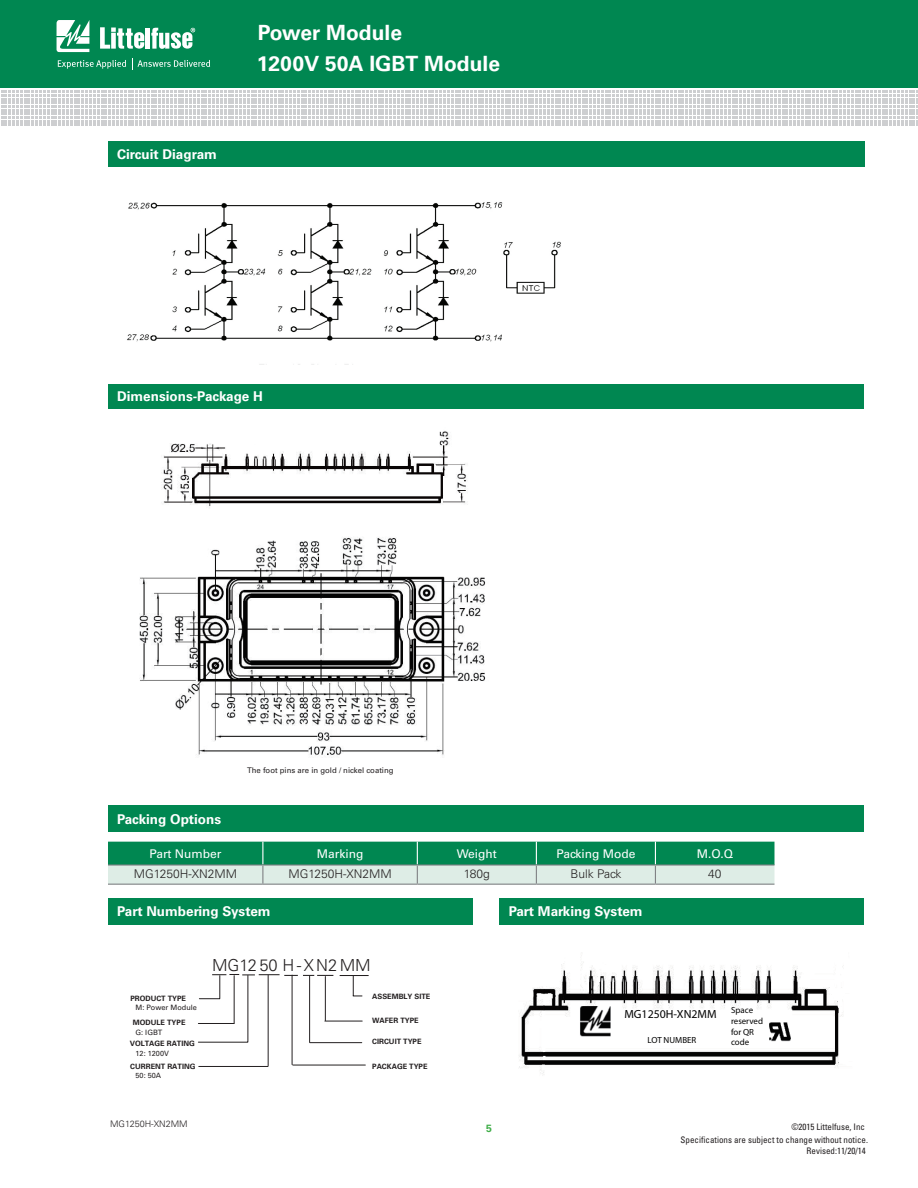
<style>
.page{position:relative;width:918px;height:1188px;background:#fff}
.page>*{position:absolute;margin:0;border:0;box-sizing:border-box;transform-origin:0 0}
.t1{font:700 21px "Univers LT Std";color:#fff}
.t2{font:300 16.5px "Univers LT Std";color:#231f20}
.t3{font:700 13.5px "Univers LT Std";color:#fff}
.t4{font:300 12px "Univers LT Std";color:#231f20}
.t5{font:12px "Univers LT Std";color:#fff}
.t6{font:11.85px "Myriad Pro";color:#030303}
.t7{font:700 10.5px "Univers LT Std";color:#40ae49}
.t8{font:condensed 9px "Univers LT Std";color:#231f20}
.t9{font:300 9px "Univers LT Std";color:#231f20}
.t10{font:8.85px/10.6px "Myriad Pro";color:#030303}
.t11{font:7.8px "Univers LT Std";color:#231f20}
.t12{font:700 7.35px "Univers LT Std";color:#231f20}
.t13{font:7.35px "Univers LT Std";color:#231f20}
</style>
<div class="page">
<div style="left:0;top:0;width:918px;height:88px;background:#008751"></div>
<svg style="left:1px;top:91px;width:917px;height:35px"></svg>
<svg style="left:57px;top:20px;width:32px;height:32px"></svg>
<hr style="left:146px;top:28px;width:4px;height:21px;background:#fff">
<svg style="left:151px;top:28px;width:44px;height:21px"></svg>
<svg style="left:100px;top:27px;width:44px;height:22px"></svg>
<svg style="left:58px;top:60px;width:68px;height:9px"></svg>
<svg style="left:132px;top:58px;width:78px;height:11px"></svg>
<div style="left:108px;top:898px;width:365px;height:26px;background:#008751"></div>
<div style="left:500px;top:898px;width:364px;height:26px;background:#008751"></div>
<hr style="left:234px;top:976px;width:1px;height:47px;background:#231f20">
<hr style="left:198px;top:1023px;width:36px;height:1px;background:#231f20">
<hr style="left:292px;top:975px;width:1px;height:90px;background:#231f20">
<hr style="left:293px;top:1065px;width:72px;height:1px;background:#231f20">
<hr style="left:325px;top:977px;width:1px;height:43px;background:#231f20">
<hr style="left:325px;top:1021px;width:37px;height:1px;background:#231f20">
<hr style="left:309px;top:976px;width:1px;height:66px;background:#231f20">
<hr style="left:310px;top:1042px;width:52px;height:1px;background:#231f20">
<svg style="left:199px;top:974px;width:134px;height:25px"></svg>
<hr style="left:248px;top:975px;width:1px;height:67px;background:#231f20">
<hr style="left:198px;top:1042px;width:50px;height:1px;background:#231f20">
<hr style="left:268px;top:975px;width:1px;height:91px;background:#231f20">
<hr style="left:199px;top:1066px;width:69px;height:1px;background:#231f20">
<svg style="left:340px;top:975px;width:29px;height:22px"></svg>
<img style="left:519px;top:962px;width:323px;height:112px">
<img style="left:576px;top:1007px;width:37px;height:30px">
<img style="left:769px;top:1022px;width:23px;height:20px">
<img style="left:139px;top:537px;width:347px;height:221px">
<img style="left:161px;top:431px;width:306px;height:77px">
<div style="left:108px;top:384px;width:755px;height:25px;background:#008751"></div>
<div style="left:108px;top:805px;width:756px;height:27px;background:#008751"></div>
<svg style="left:108px;top:842px;width:666px;height:42px;background:#63b292"></svg>
<hr style="left:108px;top:884px;width:155px;height:1px;background:#808285">
<hr style="left:263px;top:884px;width:154px;height:1px;background:#808285">
<hr style="left:417px;top:884px;width:119px;height:1px;background:#808285">
<hr style="left:536px;top:884px;width:119px;height:1px;background:#808285">
<hr style="left:655px;top:884px;width:119px;height:1px;background:#808285">
<div style="left:108px;top:141px;width:756px;height:26px;background:#008751"></div>
<img style="left:127px;top:202px;width:434px;height:163px">
<h1 class="t1" style="left:258px;top:20px;width:146px">Power Module</h1>
<h3 class="t3" style="left:117px;top:147px;width:101px">Circuit Diagram</h3>
<h1 class="t1" style="left:257px;top:51px;width:245px">1200V 50A IGBT Module</h1>
<h3 class="t3" style="left:117px;top:389px;width:147px">Dimensions-Package H</h3>
<p class="t11" style="left:247px;top:766px;width:148px">The foot pins are in gold / nickel coating</p>
<h3 class="t3" style="left:117px;top:811px;width:106px">Packing Options</h3>
<h3 class="t5" style="left:149px;top:846px;width:74px">Part Number</h3>
<h3 class="t5" style="left:317px;top:846px;width:48px">Marking</h3>
<h3 class="t5" style="left:457px;top:846px;width:42px">Weight</h3>
<h3 class="t5" style="left:556px;top:846px;width:81px">Packing Mode</h3>
<h3 class="t5" style="left:697px;top:846px;width:38px">M.O.Q</h3>
<h3 class="t4" style="left:134px;top:866px;width:105px">MG1250H-XN2MM</h3>
<h3 class="t4" style="left:288px;top:866px;width:105px">MG1250H-XN2MM</h3>
<h3 class="t4" style="left:464px;top:866px;width:28px">180g</h3>
<h3 class="t4" style="left:570px;top:866px;width:53px">Bulk Pack</h3>
<h3 class="t4" style="left:708px;top:866px;width:15px">40</h3>
<h3 class="t3" style="left:117px;top:903px;width:155px">Part Numbering System</h3>
<h3 class="t3" style="left:509px;top:903px;width:135px">Part Marking System</h3>
<h2 class="t2" style="left:212px;top:955px;width:160px">MG12 50 H-XN2MM</h2>
<p class="t12" style="left:130px;top:994px;width:57px">PRODUCT TYPE</p>
<p class="t13" style="left:136px;top:1003px;width:63px">M: Power Module</p>
<p class="t12" style="left:133px;top:1018px;width:54px">MODULE TYPE</p>
<p class="t13" style="left:136px;top:1028px;width:28px">G: IGBT</p>
<p class="t12" style="left:130px;top:1039px;width:67px">VOLTAGE RATING</p>
<p class="t12" style="left:130px;top:1062px;width:67px">CURRENT RATING</p>
<p class="t13" style="left:136px;top:1049px;width:35px">12: 1200V</p>
<p class="t13" style="left:136px;top:1071px;width:27px">50: 50A</p>
<p class="t12" style="left:372px;top:992px;width:60px">ASSEMBLY SITE</p>
<p class="t12" style="left:372px;top:1016px;width:48px">WAFER TYPE</p>
<p class="t12" style="left:372px;top:1037px;width:51px">CIRCUIT TYPE</p>
<p class="t12" style="left:372px;top:1062px;width:57px">PACKAGE TYPE</p>
<h3 class="t6" style="left:624px;top:1006px;width:94px">MG1250H-XN2MM</h3>
<p class="t10" style="left:648px;top:1035px;width:50px">LOT NUMBER</p>
<p class="t10" style="left:731px;top:1005px;width:34px">Space reserved for QR code</p>
<p class="t9" style="left:110px;top:1118px;width:79px">MG1250H-XN2MM</p>
<h3 class="t7" style="left:486px;top:1122px;width:7px">5</h3>
<p class="t8" style="left:791px;top:1121px;width:75px">©2015 Littelfuse, Inc</p>
<p class="t8" style="left:681px;top:1134px;width:189px">Specifications are subject to change without notice.</p>
<p class="t8" style="left:807px;top:1145px;width:61px">Revised:11/20/14</p>
</div>
